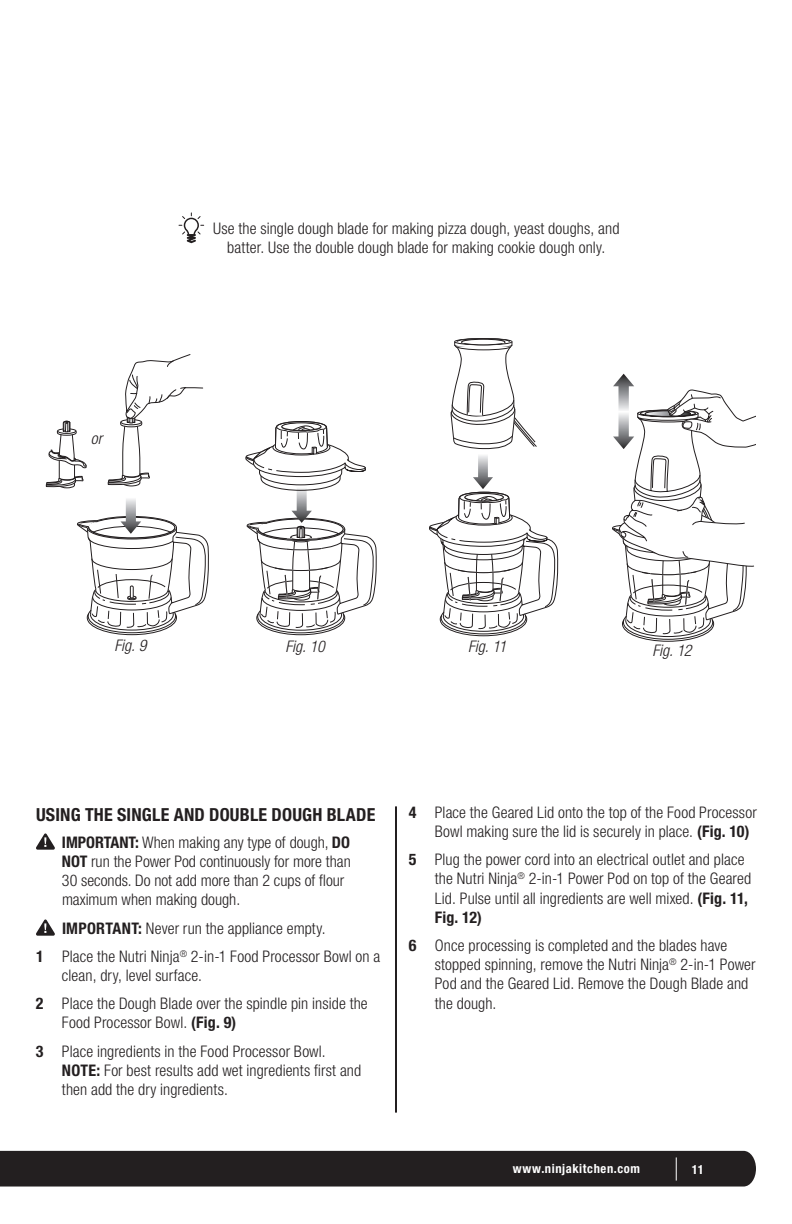
<style>
.page{position:relative;width:792px;height:1224px;background:#fff}
.page>*{position:absolute;margin:0;border:0;box-sizing:border-box;transform-origin:0 0}
.t1{font:700 condensed 18px "Helvetica Neue LT Std";letter-spacing:.01em;color:#231f20}
.t2{font:300 condensed 16px/19.2px "Helvetica Neue LT Std";letter-spacing:.005em;color:#231f20}
.t3{font:italic 300 condensed 16px "Helvetica Neue LT Std";letter-spacing:-.01em;color:#231f20}
.t4{font:700 condensed 12.6px "Helvetica Neue LT Std";letter-spacing:.045em;color:#fff}
.s1{font-weight:700}
</style>
<div class="page">
<div style="left:0;top:1151px;width:756px;height:36px;background:#231f20"></div>
<svg style="left:36px;top:833px;width:19px;height:17px"></svg>
<svg style="left:36px;top:919px;width:19px;height:17px"></svg>
<hr style="left:395px;top:806px;width:2px;height:307px;background:#231f20">
<svg style="left:179px;top:212px;width:25px;height:31px"></svg>
<svg style="left:612px;top:374px;width:144px;height:268px"></svg>
<svg style="left:245px;top:421px;width:132px;height:214px"></svg>
<svg style="left:429px;top:338px;width:129px;height:298px"></svg>
<svg style="left:77px;top:499px;width:132px;height:136px"></svg>
<svg style="left:107px;top:354px;width:97px;height:133px"></svg>
<svg style="left:46px;top:420px;width:41px;height:69px"></svg>
<p class="t3" style="left:91px;top:429px;width:13px">or</p>
<p class="t2" style="left:213px;top:219px;width:408px;text-align:center">Use the single dough blade for making pizza dough, yeast doughs, and batter. Use the double dough blade for making cookie dough only.</p>
<p class="t3" style="left:115px;top:636px;width:34px">Fig. 9</p>
<p class="t3" style="left:286px;top:637px;width:41px">Fig. 10</p>
<p class="t3" style="left:468px;top:637px;width:40px">Fig. 11</p>
<p class="t3" style="left:653px;top:641px;width:41px">Fig. 12</p>
<p class="t1" style="left:36px;top:804px;width:341px">USING THE SINGLE AND DOUBLE DOUGH BLADE</p>
<p class="t2" style="left:62px;top:832px;width:290px"><span class="s1">IMPORTANT:</span> When making any type of dough, <span class="s1">DO NOT</span> run the Power Pod continuously for more than 30 seconds. Do not add more than 2 cups of flour maximum when making dough.</p>
<p class="t2" style="left:36px;top:914px;width:346px;line-height:28.2px;text-indent:26px"><span class="s1">IMPORTANT:</span> Never run the appliance empty.<br><span class="s1">1</span> Place the Nutri Ninja<sup>®</sup> 2-in-1 Food Processor Bowl on a</p>
<p class="t2" style="left:36px;top:961px;width:333px;line-height:28.2px;text-indent:26px">clean, dry, level surface.<br><span class="s1">2</span> Place the Dough Blade over the spindle pin inside the</p>
<p class="t2" style="left:36px;top:1009px;width:291px;line-height:28.2px;text-indent:26px">Food Processor Bowl. <span class="s1">(Fig. 9)<br>3</span> Place ingredients in the Food Processor Bowl.</p>
<p class="t2" style="left:62px;top:1060px;width:301px"><span class="s1">NOTE:</span> For best results add wet ingredients first and then add the dry ingredients.</p>
<p class="t2" style="left:435px;top:802px;width:323px;text-indent:-26px"><span class="s1">4</span> Place the Geared Lid onto the top of the Food Processor<br>Bowl making sure the lid is securely in place. <span class="s1">(Fig. 10)</span></p>
<p class="t2" style="left:435px;top:850px;width:318px;text-indent:-26px"><span class="s1">5</span> Plug the power cord into an electrical outlet and place the Nutri Ninja<sup>®</sup> 2-in-1 Power Pod on top of the Geared Lid. Pulse until all ingredients are well mixed. <span class="s1">(Fig. 11, Fig. 12)</span></p>
<p class="t2" style="left:435px;top:936px;width:322px;text-indent:-26px"><span class="s1">6</span> Once processing is completed and the blades have stopped spinning, remove the Nutri Ninja<sup>®</sup> 2-in-1 Power Pod and the Geared Lid. Remove the Dough Blade and the dough.</p>
<p class="t4" style="left:513px;top:1161px;width:129px">www.ninjakitchen.com</p>
<p class="t4" style="left:692px;top:1161px;width:14px">11</p>
</div>
